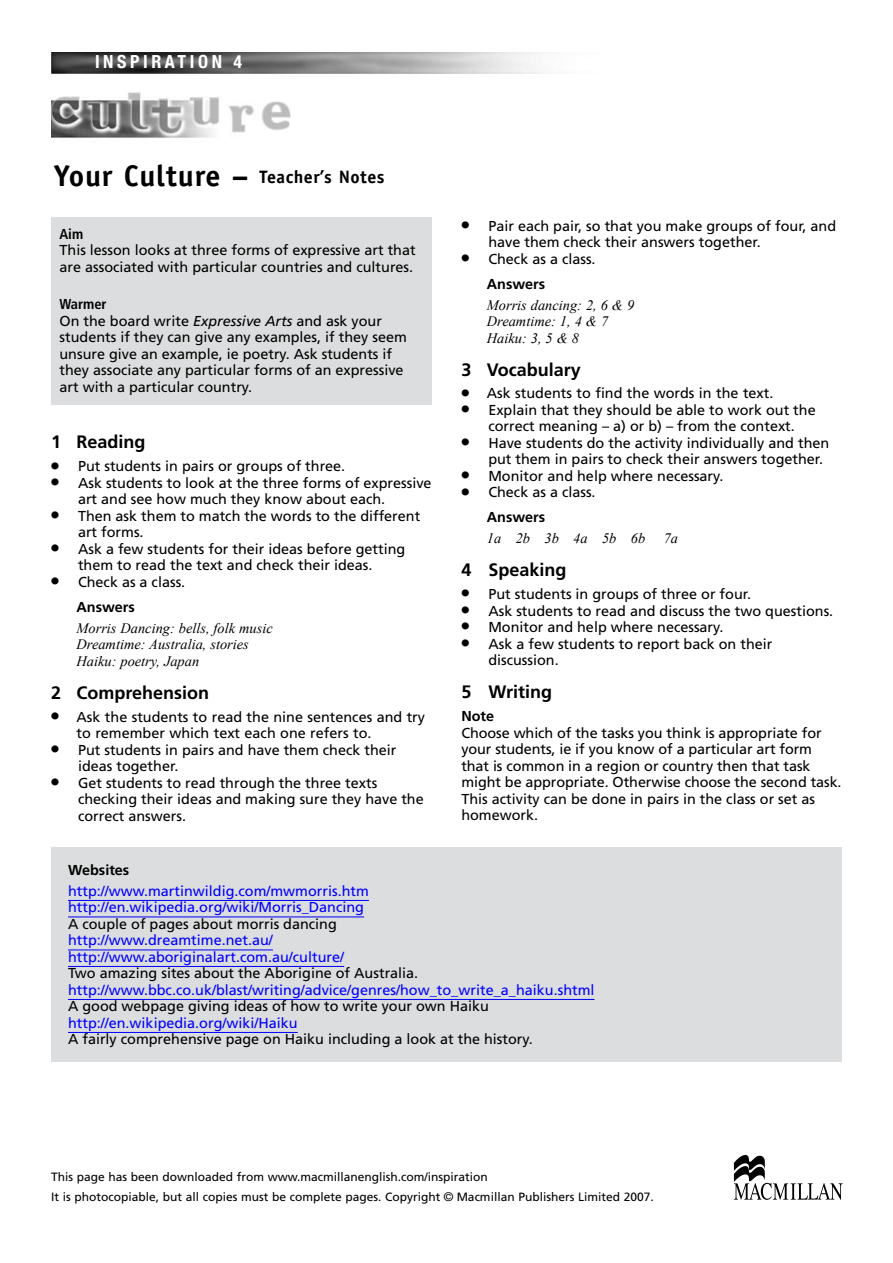
<style>
.page{position:relative;width:893px;height:1263px;background:#fff}
.page>*{position:absolute;margin:0;border:0;box-sizing:border-box;transform-origin:0 0}
.t1{font:700 18px "Frutiger";color:#000}
.t2{font:700 18px "Officina Sans";letter-spacing:.025em;color:#000}
.t3{font:700 condensed 18px "Helvetica Neue";letter-spacing:.2em;color:#fff}
.t4{font:14.4px/16.5px "Frutiger";color:#000}
.t5{font:14.4px/16.5px "Frutiger";color:#00f}
.t6{font:italic 14.4px/16.5px "Times New Roman";color:#000}
.t7{font:700 14.4px "Frutiger";color:#000}
.t8{font:700 condensed 14.4px "Frutiger";color:#000}
.t9{font:12px/20.2px "Frutiger";color:#000}
.s1{font-size:30px}
.s2{font-weight:700;font-stretch:condensed}
.s3{font-style:italic}
.s4{font-family:"Helvetica";font-size:22.5px}
.s5{font-weight:700}
.s6{font-family:"Helvetica"}
</style>
<div class="page">
<img style="left:51px;top:92px;width:240px;height:46px">
<img style="left:51px;top:52px;width:491px;height:21px">
<svg style="left:734px;top:1155px;width:109px;height:45px"></svg>
<div style="left:51px;top:218px;width:381px;height:187px;background:#dcddde"></div>
<div style="left:51px;top:847px;width:791px;height:215px;background:#dcddde"></div>
<hr style="left:68px;top:900px;width:301px;height:1px;background:#00f">
<hr style="left:68px;top:916px;width:296px;height:1px;background:#00f">
<hr style="left:68px;top:949px;width:205px;height:1px;background:#00f">
<hr style="left:68px;top:966px;width:276px;height:1px;background:#00f">
<hr style="left:68px;top:999px;width:527px;height:1px;background:#00f">
<hr style="left:68px;top:1032px;width:230px;height:1px;background:#00f">
<p class="t3" style="left:95px;top:51px;width:149px">INSPI RATI ON 4</p>
<p class="t2" style="left:54px;top:166px;width:332px"><span class="s1">Your Culture –</span> Teacher’s Notes</p>
<p class="t8" style="left:60px;top:225px;width:25px">Aim</p>
<p class="t4" style="left:60px;top:242px;width:358px">This lesson looks at three forms of expressive art that are associated with particular countries and cultures.</p>
<p class="t4" style="left:60px;top:296px;width:349px"><span class="s2">Warmer<br></span>On the board write <span class="s3">Expressive Arts</span> and ask your students if they can give any examples, if they seem unsure give an example, ie poetry. Ask students if they associate any particular forms of an expressive art with a particular country.</p>
<p class="t1" style="left:51px;top:432px;width:96px">1 Reading</p>
<p class="t4" style="left:51px;top:458px;width:296px"><span class="s4">•</span> Put students in pairs or groups of three.</p>
<p class="t4" style="left:78px;top:474px;width:355px;text-indent:-27px"><span class="s4">•</span> Ask students to look at the three forms of expressive art and see how much they know about each.</p>
<p class="t4" style="left:78px;top:507px;width:344px;text-indent:-27px"><span class="s4">•</span> Then ask them to match the words to the different art forms.</p>
<p class="t4" style="left:51px;top:540px;width:356px;text-align:center"><span class="s4">•</span> Ask a few students for their ideas before getting them to read the text and check their ideas.</p>
<p class="t4" style="left:77px;top:569px;width:110px;line-height:25px;text-indent:-26px"><span class="s4">•</span> Check as a class.<br><span class="s5">Answers</span></p>
<p class="t6" style="left:77px;top:619px;width:198px">Morris Dancing: bells, folk music<br>Dreamtime: Australia, stories<br>Haiku: poetry, Japan</p>
<p class="t1" style="left:51px;top:682px;width:160px">2 Comprehension</p>
<p class="t4" style="left:77px;top:708px;width:350px;text-indent:-26px"><span class="s4">•</span> Ask the students to read the nine sentences and try to remember which text each one refers to.</p>
<p class="t4" style="left:78px;top:741px;width:320px;text-indent:-27px"><span class="s4">•</span> Put students in pairs and have them check their ideas together.</p>
<p class="t4" style="left:78px;top:774px;width:347px;text-indent:-27px"><span class="s4">•</span> Get students to read through the three texts checking their ideas and making sure they have the correct answers.</p>
<p class="t4" style="left:488px;top:217px;width:349px;text-indent:-27px"><span class="s4">•</span> Pair each pair, so that you make groups of four, and have them check their answers together.</p>
<p class="t4" style="left:487px;top:246px;width:110px;line-height:25px;text-indent:-26px"><span class="s4">•</span> Check as a class.<br><span class="s5">Answers</span></p>
<p class="t6" style="left:487px;top:296px;width:149px">Morris dancing: 2, 6 &amp; 9<br>Dreamtime: 1, 4 &amp; 7<br>Haiku: 3, 5 &amp; 8</p>
<p class="t1" style="left:461px;top:359px;width:121px">3 Vocabulary</p>
<p class="t4" style="left:461px;top:385px;width:314px"><span class="s4">•</span> Ask students to find the words in the text.</p>
<p class="t4" style="left:461px;top:402px;width:356px;text-align:center"><span class="s4">•</span> Explain that they should be able to work out the correct meaning – a) or b) – from the context.</p>
<p class="t4" style="left:488px;top:435px;width:342px;text-indent:-27px"><span class="s4">•</span> Have students do the activity individually and then put them in pairs to check their answers together.</p>
<p class="t4" style="left:461px;top:468px;width:263px"><span class="s4">•</span> Monitor and help where necessary.</p>
<p class="t4" style="left:487px;top:480px;width:110px;line-height:25px;text-indent:-26px"><span class="s4">•</span> Check as a class.<br><span class="s5">Answers</span></p>
<p class="t6" style="left:487px;top:530px;width:160px">1a 2b 3b 4a 5b 6b</p>
<p class="t6" style="left:664px;top:530px;width:16px">7a</p>
<p class="t1" style="left:461px;top:559px;width:107px">4 Speaking</p>
<p class="t4" style="left:461px;top:586px;width:291px"><span class="s4">•</span> Put students in groups of three or four.</p>
<p class="t4" style="left:461px;top:602px;width:373px"><span class="s4">•</span> Ask students to read and discuss the two questions.</p>
<p class="t4" style="left:461px;top:619px;width:263px"><span class="s4">•</span> Monitor and help where necessary.</p>
<p class="t4" style="left:488px;top:635px;width:286px;text-indent:-27px"><span class="s4">•</span> Ask a few students to report back on their discussion.</p>
<p class="t1" style="left:461px;top:681px;width:92px">5 Writing</p>
<p class="t7" style="left:461px;top:707px;width:34px">Note</p>
<p class="t4" style="left:461px;top:724px;width:382px">Choose which of the tasks you think is appropriate for your students, ie if you know of a particular art form that is common in a region or country then that task might be appropriate. Otherwise choose the second task.<br>This activity can be done in pairs in the class or set as homework.</p>
<p class="t7" style="left:68px;top:862px;width:63px">Websites</p>
<p class="t5" style="left:68px;top:882px;width:302px">http://www.martinwildig.com/mwmorris.htm http://en.wikipedia.org/wiki/Morris_Dancing</p>
<p class="t4" style="left:68px;top:915px;width:270px">A couple of pages about morris dancing</p>
<p class="t5" style="left:68px;top:932px;width:278px">http://www.dreamtime.net.au/ http://www.aboriginalart.com.au/culture/</p>
<p class="t4" style="left:68px;top:965px;width:352px">Two amazing sites about the Aborigine of Australia.</p>
<p class="t5" style="left:68px;top:981px;width:528px">http://www.bbc.co.uk/blast/writing/advice/genres/how_to_write_a_haiku.shtml</p>
<p class="t4" style="left:68px;top:998px;width:422px">A good webpage giving ideas of how to write your own Haiku</p>
<p class="t5" style="left:68px;top:1014px;width:231px">http://en.wikipedia.org/wiki/Haiku</p>
<p class="t4" style="left:68px;top:1031px;width:466px">A fairly comprehensive page on Haiku including a look at the history.</p>
<p class="t9" style="left:51px;top:1166px;width:604px">This page has been downloaded from www.macmillanenglish.com/inspiration<br>It is photocopiable, but all copies must be complete pages. Copyright <span class="s6">©</span> Macmillan Publishers Limited 2007.</p>
</div>
